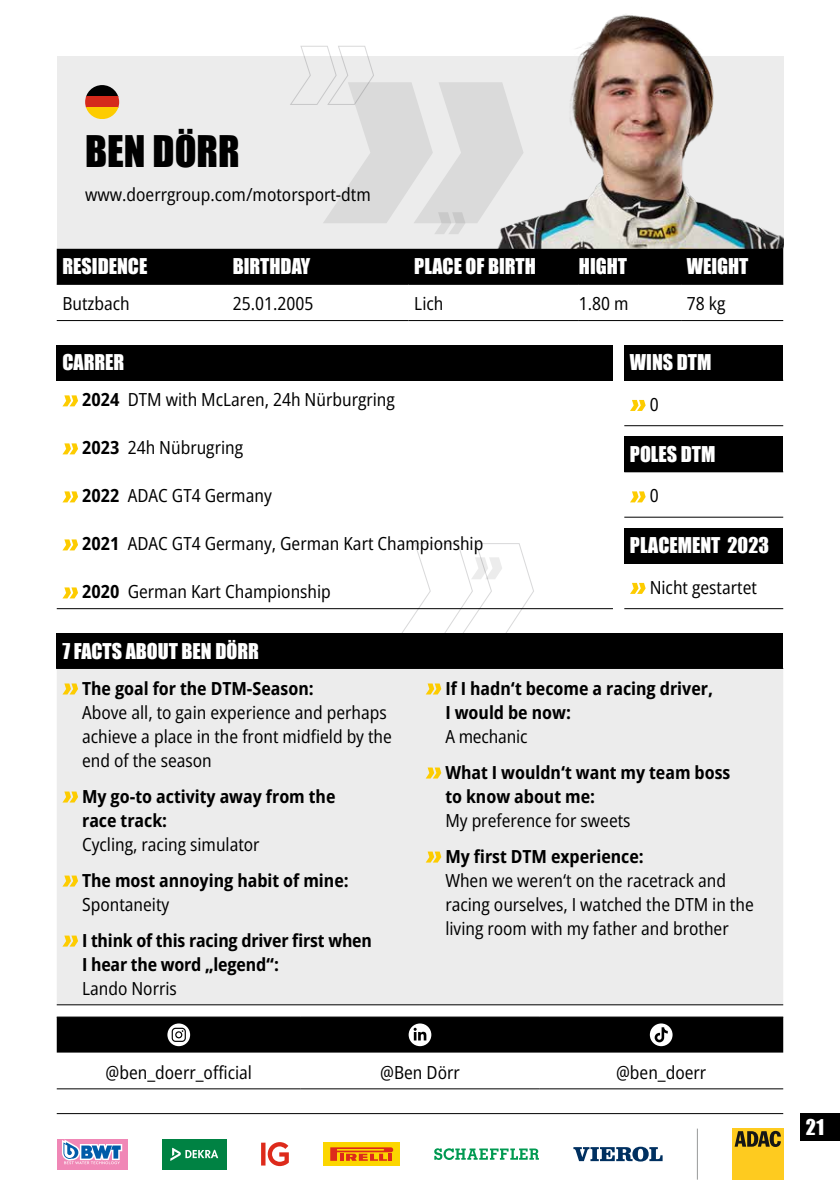
<style>
.page{position:relative;width:840px;height:1191px;background:#fff}
.page>*{position:absolute;margin:0;border:0;box-sizing:border-box;transform-origin:0 0}
.t1{font:40px "Impact";color:#000}
.t2{font:20px "Impact";color:#fff}
.t3{font:semi-condensed 18px/24px "Open Sans";color:#000}
.t4{font:700 semi-condensed 18px/24px "Open Sans";color:#000}
.s1{font-weight:700}
</style>
<div class="page">
<div style="left:57px;top:57px;width:725px;height:192px;background:#ececec"></div>
<img style="left:488px;top:14px;width:294px;height:235px">
<svg style="left:289px;top:45px;width:234px;height:189px"></svg>
<svg style="left:396px;top:543px;width:142px;height:90px"></svg>
<div style="left:799px;top:1113px;width:40px;height:27px;background:#000"></div>
<hr style="left:57px;top:1113px;width:725px;height:1px;background:#000">
<svg style="left:434px;top:1148px;width:104px;height:12px"></svg>
<hr style="left:696px;top:1128px;width:1px;height:51px;background:#989999">
<div style="left:731px;top:1128px;width:51px;height:51px;background:#fecb1f"></div>
<svg style="left:734px;top:1130px;width:46px;height:17px"></svg>
<div style="left:57px;top:1139px;width:70px;height:30px;background:#f087b6"></div>
<svg style="left:62px;top:1139px;width:60px;height:25px"></svg>
<svg style="left:261px;top:1142px;width:28px;height:24px"></svg>
<div style="left:323px;top:1142px;width:76px;height:23px;background:#fcd600"></div>
<svg style="left:330px;top:1147px;width:63px;height:13px"></svg>
<div style="left:162px;top:1139px;width:64px;height:30px;background:#008243"></div>
<svg style="left:170px;top:1147px;width:48px;height:14px"></svg>
<svg style="left:573px;top:1146px;width:89px;height:15px"></svg>
<svg style="left:86px;top:85px;width:32px;height:11px"></svg>
<svg style="left:85px;top:96px;width:34px;height:23px"></svg>
<div style="left:57px;top:249px;width:725px;height:35px;background:#000"></div>
<hr style="left:57px;top:284px;width:170px;height:1px;background:#000">
<hr style="left:227px;top:284px;width:181px;height:1px;background:#000">
<hr style="left:408px;top:284px;width:170px;height:1px;background:#000">
<hr style="left:578px;top:284px;width:102px;height:1px;background:#000">
<hr style="left:680px;top:284px;width:102px;height:1px;background:#000">
<hr style="left:57px;top:320px;width:170px;height:1px;background:#000">
<hr style="left:227px;top:320px;width:181px;height:1px;background:#000">
<hr style="left:408px;top:320px;width:170px;height:1px;background:#000">
<hr style="left:578px;top:320px;width:102px;height:1px;background:#000">
<hr style="left:680px;top:320px;width:102px;height:1px;background:#000">
<hr style="left:57px;top:1088px;width:243px;height:1px;background:#000">
<hr style="left:300px;top:1088px;width:239px;height:1px;background:#000">
<hr style="left:539px;top:1088px;width:243px;height:1px;background:#000">
<hr style="left:57px;top:1016px;width:243px;height:1px;background:#000">
<hr style="left:300px;top:1016px;width:239px;height:1px;background:#000">
<hr style="left:539px;top:1016px;width:243px;height:1px;background:#000">
<div style="left:57px;top:1017px;width:725px;height:35px;background:#000"></div>
<div style="left:57px;top:345px;width:555px;height:35px;background:#000"></div>
<hr style="left:57px;top:380px;width:555px;height:1px;background:#000">
<hr style="left:57px;top:608px;width:555px;height:1px;background:#000">
<svg style="left:62px;top:395px;width:16px;height:11px"></svg>
<svg style="left:62px;top:443px;width:16px;height:11px"></svg>
<svg style="left:62px;top:491px;width:16px;height:11px"></svg>
<svg style="left:62px;top:539px;width:16px;height:11px"></svg>
<svg style="left:62px;top:587px;width:16px;height:11px"></svg>
<div style="left:624px;top:345px;width:158px;height:35px;background:#000"></div>
<hr style="left:624px;top:380px;width:158px;height:1px;background:#000">
<hr style="left:624px;top:425px;width:158px;height:1px;background:#000">
<svg style="left:630px;top:400px;width:15px;height:11px"></svg>
<div style="left:624px;top:436px;width:158px;height:36px;background:#000"></div>
<hr style="left:624px;top:517px;width:158px;height:1px;background:#000">
<svg style="left:630px;top:491px;width:15px;height:11px"></svg>
<div style="left:624px;top:528px;width:158px;height:35px;background:#000"></div>
<hr style="left:624px;top:563px;width:158px;height:1px;background:#000">
<hr style="left:624px;top:608px;width:158px;height:1px;background:#000">
<svg style="left:630px;top:583px;width:15px;height:11px"></svg>
<div style="left:57px;top:633px;width:725px;height:35px;background:#000"></div>
<div style="left:57px;top:669px;width:725px;height:335px;background:#ececec"></div>
<hr style="left:57px;top:668px;width:363px;height:1px;background:#000">
<hr style="left:420px;top:668px;width:362px;height:1px;background:#000">
<hr style="left:57px;top:1004px;width:363px;height:1px;background:#000">
<hr style="left:420px;top:1004px;width:362px;height:1px;background:#000">
<svg style="left:62px;top:683px;width:16px;height:11px"></svg>
<svg style="left:62px;top:791px;width:16px;height:11px"></svg>
<svg style="left:62px;top:875px;width:16px;height:11px"></svg>
<svg style="left:62px;top:935px;width:16px;height:11px"></svg>
<svg style="left:425px;top:683px;width:16px;height:11px"></svg>
<svg style="left:425px;top:767px;width:16px;height:11px"></svg>
<svg style="left:425px;top:851px;width:16px;height:11px"></svg>
<h1 class="t1" style="left:85px;top:120px;width:156px">BEN DÖRR</h1>
<p class="t3" style="left:85px;top:182px;width:287px">www.doerrgroup.com/motorsport-dtm</p>
<p class="t2" style="left:62px;top:251px;width:86px">RESIDENCE</p>
<p class="t2" style="left:232px;top:251px;width:79px">BIRTHDAY</p>
<p class="t2" style="left:414px;top:251px;width:123px">PLACE OF BIRTH</p>
<p class="t2" style="left:578px;top:251px;width:50px">HIGHT</p>
<p class="t2" style="left:686px;top:251px;width:63px">WEIGHT</p>
<p class="t3" style="left:62px;top:291px;width:69px">Butzbach</p>
<p class="t3" style="left:232px;top:291px;width:82px">25.01.2005</p>
<p class="t3" style="left:414px;top:291px;width:31px">Lich</p>
<p class="t3" style="left:578px;top:291px;width:51px">1.80 m</p>
<p class="t3" style="left:686px;top:291px;width:40px">78 kg</p>
<p class="t2" style="left:62px;top:347px;width:63px">CARRER</p>
<p class="t3" style="left:82px;top:387px;width:314px"><span class="s1">2024</span> DTM with McLaren, 24h Nürburgring</p>
<p class="t3" style="left:82px;top:435px;width:162px"><span class="s1">2023</span> 24h Nübrugring</p>
<p class="t3" style="left:82px;top:483px;width:191px"><span class="s1">2022</span> ADAC GT4 Germany</p>
<p class="t3" style="left:82px;top:531px;width:402px"><span class="s1">2021</span> ADAC GT4 Germany, German Kart Championship</p>
<p class="t3" style="left:82px;top:579px;width:250px"><span class="s1">2020</span> German Kart Championship</p>
<p class="t2" style="left:629px;top:347px;width:83px">WINS DTM</p>
<p class="t3" style="left:649px;top:392px;width:10px">0</p>
<p class="t2" style="left:629px;top:438px;width:87px">POLES DTM</p>
<p class="t3" style="left:649px;top:483px;width:10px">0</p>
<p class="t2" style="left:629px;top:530px;width:140px">PLACEMENT 2023</p>
<p class="t3" style="left:649px;top:575px;width:109px">Nicht gestartet</p>
<p class="t2" style="left:62px;top:635px;width:198px">7 FACTS ABOUT BEN DÖRR</p>
<p class="t4" style="left:82px;top:675px;width:233px">The goal for the DTM-Season:</p>
<p class="t3" style="left:82px;top:699px;width:311px">Above all, to gain experience and perhaps achieve a place in the front midfield by the end of the season</p>
<p class="t4" style="left:82px;top:783px;width:255px">My go-to activity away from the race track:</p>
<p class="t3" style="left:82px;top:831px;width:179px">Cycling, racing simulator</p>
<p class="t4" style="left:82px;top:867px;width:268px">The most annoying habit of mine:</p>
<p class="t3" style="left:82px;top:891px;width:89px">Spontaneity</p>
<p class="t4" style="left:82px;top:927px;width:291px">I think of this racing driver first when<br>I hear the word „legend“:</p>
<p class="t3" style="left:82px;top:975px;width:96px">Lando Norris</p>
<p class="t4" style="left:445px;top:675px;width:269px">If I hadn‘t become a racing driver,<br>I would be now:</p>
<p class="t3" style="left:445px;top:723px;width:84px">A mechanic</p>
<p class="t4" style="left:445px;top:759px;width:286px">What I wouldn‘t want my team boss to know about me:</p>
<p class="t3" style="left:445px;top:807px;width:187px">My preference for sweets</p>
<p class="t4" style="left:445px;top:843px;width:200px">My first DTM experience:</p>
<p class="t3" style="left:445px;top:867px;width:310px">When we weren‘t on the racetrack and racing ourselves, I watched the DTM in the living room with my father and brother</p>
<p class="t3" style="left:105px;top:1059px;width:148px">@ben_doerr_official</p>
<p class="t3" style="left:380px;top:1059px;width:81px">@Ben Dörr</p>
<p class="t3" style="left:615px;top:1059px;width:92px">@ben_doerr</p>
<p class="t2" style="left:805px;top:1111px;width:20px">21</p>
</div>
